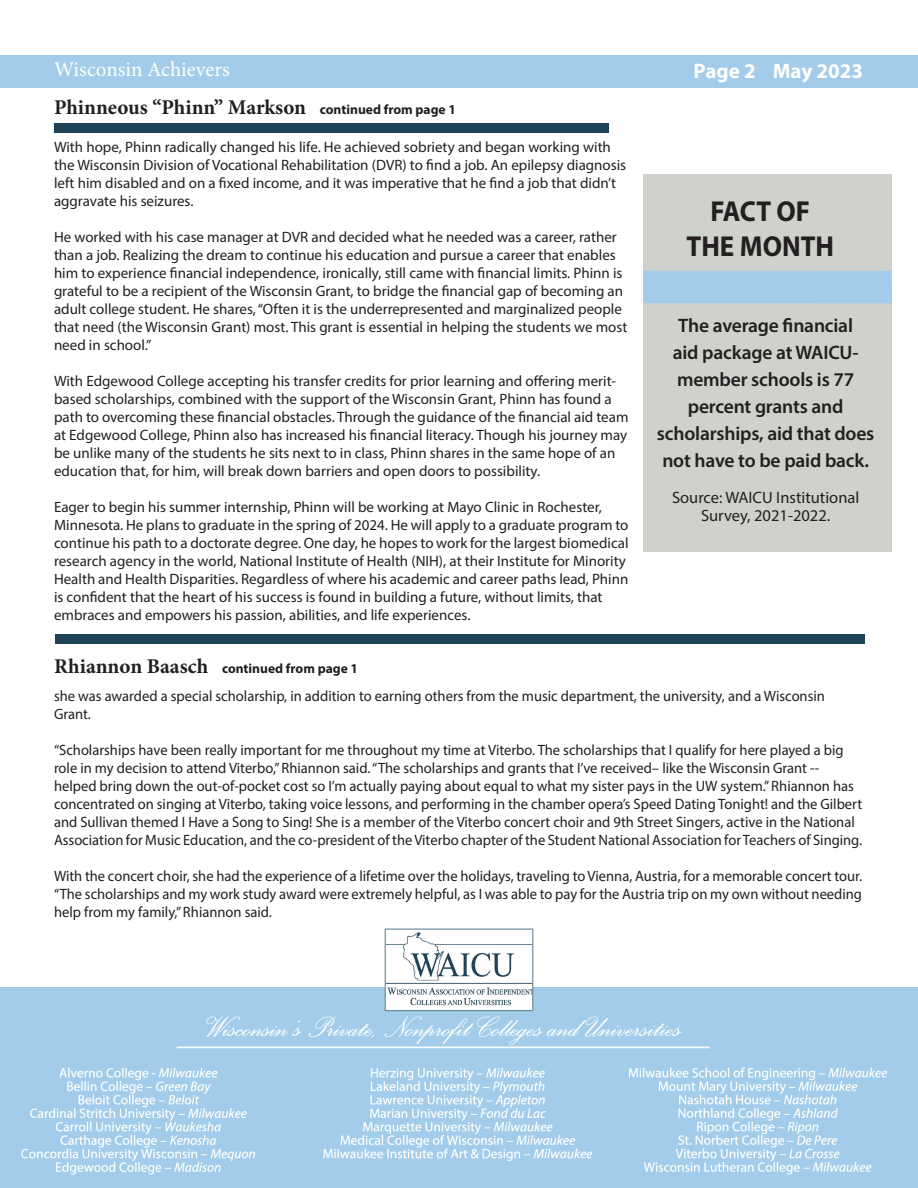
<style>
.page{position:relative;width:918px;height:1188px;background:#fff}
.page>*{position:absolute;margin:0;border:0;box-sizing:border-box;transform-origin:0 0}
.t1{font:700 28.95px "Myriad Pro";color:#231f20;scale:.93 1}
.t2{font:700 21px "Minion Pro";color:#231f20}
.t3{font:21px "Minion Pro";color:#fff}
.t4{font:700 21px "Myriad Pro";color:#fff}
.factoid{font:600 19.5px/27px "Myriad Pro";letter-spacing:-.01em;color:#231f20;text-align:center}
.factoid-2{font:16.5px/18px "Myriad Pro";color:#231f20;text-align:center}
.new_berk{font:15px/18px "Myriad Pro";color:#231f20}
.t5{font:700 13.5px "Myriad Pro";color:#231f20}
.s1{font-family:"Myriad Pro";font-size:13.5px}
.s2{font-family:"Minion Pro";font-size:21px}
</style>
<div class="page">
<div style="left:643px;top:174px;width:249px;height:378px;background:#cfd1cc"></div>
<div style="left:643px;top:271px;width:249px;height:32px;background:#a2cce9"></div>
<div style="left:54px;top:123px;width:555px;height:10px;background:#1d4357"></div>
<div style="left:0;top:55px;width:918px;height:32px;background:#a2cce9"></div>
<div style="left:55px;top:635px;width:810px;height:9px;background:#1d4357"></div>
<img style="left:0;top:988px;width:918px;height:200px">
<img style="left:387px;top:932px;width:144px;height:77px">
<div style="left:385px;top:929px;width:148px;height:82px;border:1px solid #6d8fa3"></div>
<p class="t3" style="left:54px;top:56px;width:177px">Wisconsin Achievers</p>
<p class="t4" style="left:694px;top:57px;width:171px">Page 2 May 2023</p>
<p class="t2" style="left:54px;top:92px;width:403px">Phinneous “Phinn” Markson <span class="s1">continued from page 1</span></p>
<p class="new_berk" style="left:54px;top:138px;width:574px">With hope, Phinn radically changed his life. He achieved sobriety and began working with the Wisconsin Division of Vocational Rehabilitation (DVR) to find a job. An epilepsy diagnosis left him disabled and on a fixed income, and it was imperative that he find a job that didn’t aggravate his seizures.</p>
<p class="new_berk" style="left:54px;top:228px;width:575px">He worked with his case manager at DVR and decided what he needed was a career, rather than a job. Realizing the dream to continue his education and pursue a career that enables him to experience financial independence, ironically, still came with financial limits. Phinn is grateful to be a recipient of the Wisconsin Grant, to bridge the financial gap of becoming an adult college student. He shares, “Often it is the underrepresented and marginalized people that need (the Wisconsin Grant) most. This grant is essential in helping the students we most need in school.”</p>
<p class="new_berk" style="left:54px;top:372px;width:576px">With Edgewood College accepting his transfer credits for prior learning and offering merit&shy;based scholarships, combined with the support of the Wisconsin Grant, Phinn has found a path to overcoming these financial obstacles. Through the guidance of the financial aid team at Edgewood College, Phinn also has increased his financial literacy. Though his journey may be unlike many of the students he sits next to in class, Phinn shares in the same hope of an education that, for him, will break down barriers and open doors to possibility.</p>
<p class="new_berk" style="left:54px;top:498px;width:576px">Eager to begin his summer internship, Phinn will be working at Mayo Clinic in Rochester, Minnesota. He plans to graduate in the spring of 2024. He will apply to a graduate program to continue his path to a doctorate degree. One day, he hopes to work for the largest biomedical research agency in the world, National Institute of Health (NIH), at their Institute for Minority Health and Health Disparities. Regardless of where his academic and career paths lead, Phinn is confident that the heart of his success is found in building a future, without limits, that embraces and empowers his passion, abilities, and life experiences.</p>
<p class="t5" style="left:54px;top:660px;width:306px"><span class="s2">Rhiannon Baasch</span> continued from page 1</p>
<p class="t1" style="left:710px;top:192px;width:109px">FACT OF</p>
<p class="t1" style="left:687px;top:227px;width:160px">THE MONTH</p>
<p class="factoid" style="left:657px;top:311px;width:219px">The average financial<br>aid package at WAICU&shy;member schools is 77 percent grants and scholarships, aid that does not have to be paid back.</p>
<p class="factoid-2" style="left:672px;top:488px;width:189px">Source: WAICU Institutional<br>Survey, 2021-2022.</p>
<p class="new_berk" style="left:54px;top:687px;width:772px">she was awarded a special scholarship, in addition to earning others from the music department, the university, and a Wisconsin<br>Grant.</p>
<p class="new_berk" style="left:54px;top:741px;width:810px">“Scholarships have been really important for me throughout my time at Viterbo. The scholarships that I qualify for here played a big role in my decision to attend Viterbo,” Rhiannon said. “The scholarships and grants that I’ve received– like the Wisconsin Grant -- helped bring down the out-of-pocket cost so I’m actually paying about equal to what my sister pays in the UW system.” Rhiannon has concentrated on singing at Viterbo, taking voice lessons, and performing in the chamber opera’s Speed Dating Tonight! and the Gilbert and Sullivan themed I Have a Song to Sing! She is a member of the Viterbo concert choir and 9th Street Singers, active in the National Association for Music Education, and the co-president of the Viterbo chapter of the Student National Association for Teachers of Singing.</p>
<p class="new_berk" style="left:54px;top:867px;width:810px;text-align:justify">With the concert choir, she had the experience of a lifetime over the holidays, traveling to Vienna, Austria, for a memorable concert tour. “The scholarships and my work study award were extremely helpful, as I was able to pay for the Austria trip on my own without needing help from my family,” Rhiannon said.</p>
</div>
